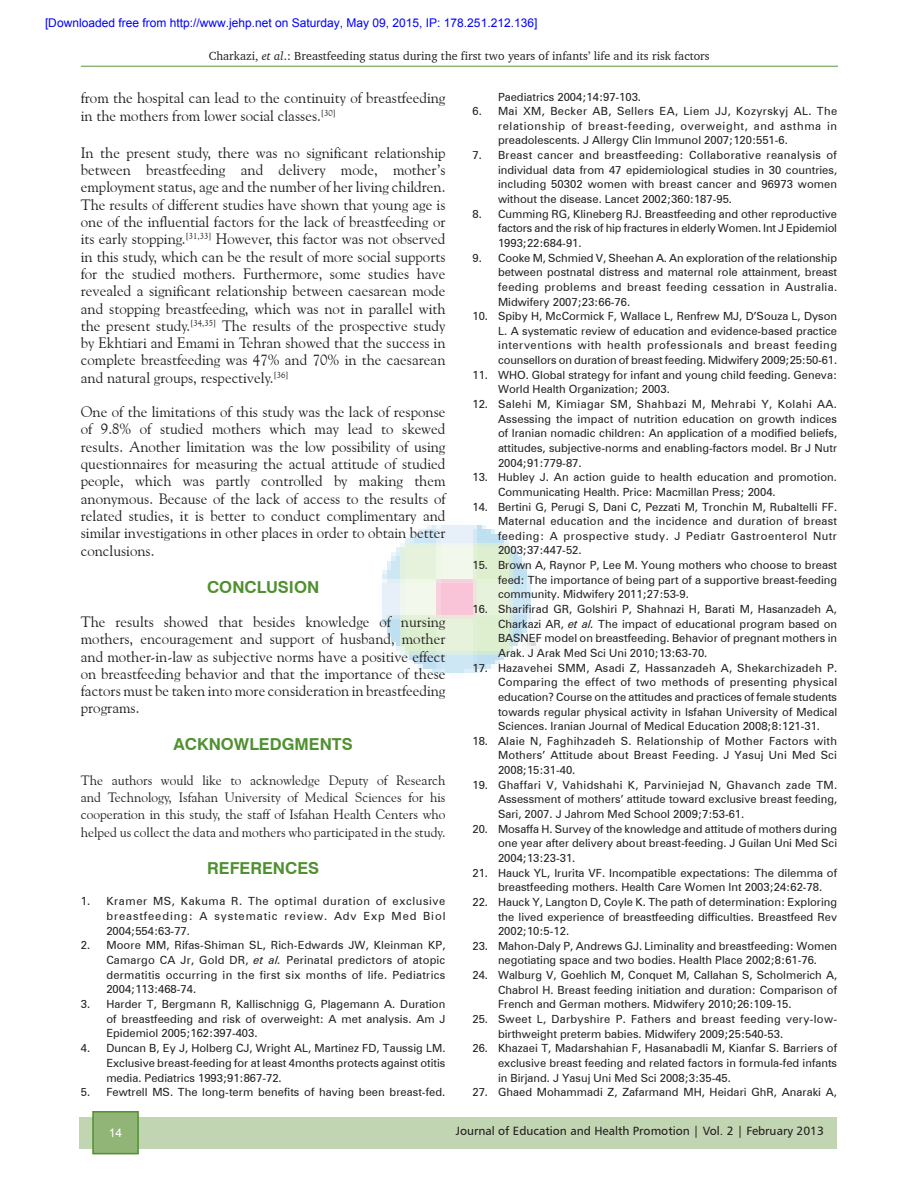
<style>
.page{position:relative;width:918px;height:1188px;background:#fff}
.page>*{position:absolute;margin:0;border:0;box-sizing:border-box;transform-origin:0 0}
.t1{font:700 16.5px "Swiss 721 BT";color:#509030}
.TX{font:15px/17.2px "Goudy Old Style BT";color:#231f20;text-align:justify}
.ACK_TX{font:13.5px/17.2px "Goudy Old Style BT";color:#231f20;text-align:justify}
.t2{font:12px "Charter BT";color:#231f20}
.t3{font:12px "Arial";color:#00f}
.t4{font:12px "Humanist 777 BT Roman B";color:#231f20}
.t5{font:12px "Arial";color:#fff}
.REF{font:11.25px/14.7px "Zurich BT";color:#231f20;text-align:justify}
.s1{font-style:italic}
</style>
<div class="page">
<img style="left:382px;top:525px;width:158px;height:148px">
<hr style="left:81px;top:66px;width:757px;height:1px;background:#8eb475">
<div style="left:80px;top:1117px;width:757px;height:31px;background:#c2d5b2"></div>
<div style="left:92px;top:1111px;width:47px;height:43px;background:#90b577;border:2px solid #509030"></div>
<p class="t3" style="left:45px;top:16px;width:494px">[Downloaded free from http://www.jehp.net on Saturday, May 09, 2015, IP: 178.251.212.136]</p>
<p class="t2" style="left:209px;top:49px;width:502px">Charkazi, <span class="s1">et al</span>.: Breastfeeding status during the first two years of infants’ life and its risk factors</p>
<p class="TX" style="left:81px;top:89px;width:366px">from the hospital can lead to the continuity of breastfeeding in the mothers from lower social classes.<sup>[30]</sup></p>
<p class="TX" style="left:81px;top:144px;width:366px">In the present study, there was no significant relationship between breastfeeding and delivery mode, mother’s employment status, age and the number of her living children.<br>The results of different studies have shown that young age is one of the influential factors for the lack of breastfeeding or its early stopping.<sup>[31,33]</sup> However, this factor was not observed in this study, which can be the result of more social supports for the studied mothers. Furthermore, some studies have revealed a significant relationship between caesarean mode and stopping breastfeeding, which was not in parallel with the present study.<sup>[34,35]</sup> The results of the prospective study by Ekhtiari and Emami in Tehran showed that the success in complete breastfeeding was 47% and 70% in the caesarean and natural groups, respectively.<sup>[36]</sup></p>
<p class="TX" style="left:81px;top:403px;width:366px">One of the limitations of this study was the lack of response of 9.8% of studied mothers which may lead to skewed results. Another limitation was the low possibility of using questionnaires for measuring the actual attitude of studied people, which was partly controlled by making them anonymous. Because of the lack of access to the results of related studies, it is better to conduct complimentary and similar investigations in other places in order to obtain better conclusions.</p>
<h1 class="t1" style="left:207px;top:577px;width:114px">CONCLUSION</h1>
<p class="TX" style="left:81px;top:613px;width:366px">The results showed that besides knowledge of nursing mothers, encouragement and support of husband, mother and mother‑in‑law as subjective norms have a positive effect on breastfeeding behavior and that the importance of these factors must be taken into more consideration in breastfeeding programs.</p>
<h1 class="t1" style="left:174px;top:734px;width:181px">ACKNOWLEDGMENTS</h1>
<p class="ACK_TX" style="left:81px;top:771px;width:366px">The authors would like to acknowledge Deputy of Research and Technology, Isfahan University of Medical Sciences for his cooperation in this study, the staff of Isfahan Health Centers who helped us collect the data and mothers who participated in the study.</p>
<h1 class="t1" style="left:207px;top:858px;width:114px">REFERENCES</h1>
<p class="REF" style="left:106px;top:894px;width:341px;text-indent:-26px">1. Kramer MS, Kakuma R. The optimal duration of exclusive breastfeeding: A systematic review. Adv Exp Med Biol 2004;554:63‑77.</p>
<p class="REF" style="left:106px;top:938px;width:341px;text-indent:-26px">2. Moore MM, Rifas‑Shiman SL, Rich‑Edwards JW, Kleinman KP, Camargo CA Jr, Gold DR, <span class="s1">et al.</span> Perinatal predictors of atopic dermatitis occurring in the first six months of life. Pediatrics 2004;113:468‑74.</p>
<p class="REF" style="left:106px;top:997px;width:341px;text-indent:-26px">3. Harder T, Bergmann R, Kallischnigg G, Plagemann A. Duration of breastfeeding and risk of overweight: A met analysis. Am J Epidemiol 2005;162:397‑403.</p>
<p class="REF" style="left:106px;top:1041px;width:341px;text-indent:-26px">4. Duncan B, Ey J, Holberg CJ, Wright AL, Martinez FD, Taussig LM.<br>Exclusive breast‑feeding for at least 4months protects against otitis media. Pediatrics 1993;91:867‑72.</p>
<p class="REF" style="left:81px;top:1085px;width:366px">5. Fewtrell MS. The long‑term benefits of having been breast‑fed.</p>
<p class="REF" style="left:498px;top:89px;width:145px">Paediatrics 2004;14:97‑103.</p>
<p class="REF" style="left:498px;top:104px;width:341px;text-indent:-26px">6. Mai XM, Becker AB, Sellers EA, Liem JJ, Kozyrskyj AL. The relationship of breast‑feeding, overweight, and asthma in preadolescents. J Allergy Clin Immunol 2007;120:551‑6.</p>
<p class="REF" style="left:498px;top:148px;width:341px;text-indent:-26px">7. Breast cancer and breastfeeding: Collaborative reanalysis of individual data from 47 epidemiological studies in 30 countries, including 50302 women with breast cancer and 96973 women without the disease. Lancet 2002;360:187‑95.</p>
<p class="REF" style="left:498px;top:206px;width:341px;text-indent:-26px">8. Cumming RG, Klineberg RJ. Breastfeeding and other reproductive factors and the risk of hip fractures in elderly Women. Int J Epidemiol 1993;22:684‑91.</p>
<p class="REF" style="left:498px;top:250px;width:341px;text-indent:-26px">9. Cooke M, Schmied V, Sheehan A. An exploration of the relationship between postnatal distress and maternal role attainment, breast feeding problems and breast feeding cessation in Australia.<br>Midwifery 2007;23:66‑76.</p>
<p class="REF" style="left:498px;top:309px;width:341px;text-indent:-26px">10. Spiby H, McCormick F, Wallace L, Renfrew MJ, D’Souza L, Dyson L. A systematic review of education and evidence‑based practice interventions with health professionals and breast feeding counsellors on duration of breast feeding. Midwifery 2009;25:50‑61.</p>
<p class="REF" style="left:498px;top:367px;width:341px;text-indent:-26px">11. WHO. Global strategy for infant and young child feeding. Geneva:<br>World Health Organization; 2003.</p>
<p class="REF" style="left:498px;top:397px;width:341px;text-indent:-26px">12. Salehi M, Kimiagar SM, Shahbazi M, Mehrabi Y, Kolahi AA.<br>Assessing the impact of nutrition education on growth indices of Iranian nomadic children: An application of a modified beliefs, attitudes, subjective‑norms and enabling‑factors model. Br J Nutr 2004;91:779‑87.</p>
<p class="REF" style="left:498px;top:470px;width:341px;text-indent:-26px">13. Hubley J. An action guide to health education and promotion.<br>Communicating Health. Price: Macmillan Press; 2004.</p>
<p class="REF" style="left:498px;top:499px;width:341px;text-indent:-26px">14. Bertini G, Perugi S, Dani C, Pezzati M, Tronchin M, Rubaltelli FF.<br>Maternal education and the incidence and duration of breast feeding: A prospective study. J Pediatr Gastroenterol Nutr 2003;37:447‑52.</p>
<p class="REF" style="left:498px;top:558px;width:341px;text-indent:-26px">15. Brown A, Raynor P, Lee M. Young mothers who choose to breast feed: The importance of being part of a supportive breast‑feeding community. Midwifery 2011;27:53‑9.</p>
<p class="REF" style="left:498px;top:602px;width:341px;text-indent:-26px">16. Sharifirad GR, Golshiri P, Shahnazi H, Barati M, Hasanzadeh A, Charkazi AR, <span class="s1">et al.</span> The impact of educational program based on BASNEF model on breastfeeding. Behavior of pregnant mothers in Arak. J Arak Med Sci Uni 2010;13:63‑70.</p>
<p class="REF" style="left:498px;top:660px;width:341px;text-indent:-26px">17. Hazavehei SMM, Asadi Z, Hassanzadeh A, Shekarchizadeh P.<br>Comparing the effect of two methods of presenting physical education? Course on the attitudes and practices of female students towards regular physical activity in Isfahan University of Medical Sciences. Iranian Journal of Medical Education 2008;8:121‑31.</p>
<p class="REF" style="left:498px;top:733px;width:341px;text-indent:-26px">18. Alaie N, Faghihzadeh S. Relationship of Mother Factors with Mothers’ Attitude about Breast Feeding. J Yasuj Uni Med Sci 2008;15:31‑40.</p>
<p class="REF" style="left:498px;top:777px;width:341px;text-indent:-26px">19. Ghaffari V, Vahidshahi K, Parviniejad N, Ghavanch zade TM.<br>Assessment of mothers’ attitude toward exclusive breast feeding, Sari, 2007. J Jahrom Med School 2009;7:53‑61.</p>
<p class="REF" style="left:498px;top:821px;width:341px;text-indent:-26px">20. Mosaffa H. Survey of the knowledge and attitude of mothers during one year after delivery about breast‑feeding. J Guilan Uni Med Sci 2004;13:23‑31.</p>
<p class="REF" style="left:498px;top:865px;width:341px;text-indent:-26px">21. Hauck YL, Irurita VF. Incompatible expectations: The dilemma of breastfeeding mothers. Health Care Women Int 2003;24:62‑78.</p>
<p class="REF" style="left:498px;top:894px;width:341px;text-indent:-26px">22. Hauck Y, Langton D, Coyle K. The path of determination: Exploring the lived experience of breastfeeding difficulties. Breastfeed Rev 2002;10:5‑12.</p>
<p class="REF" style="left:472px;top:938px;width:366px;text-align:center">23. Mahon‑Daly P, Andrews GJ. Liminality and breastfeeding: Women negotiating space and two bodies. Health Place 2002;8:61‑76.</p>
<p class="REF" style="left:498px;top:968px;width:341px;text-indent:-26px">24. Walburg V, Goehlich M, Conquet M, Callahan S, Scholmerich A, Chabrol H. Breast feeding initiation and duration: Comparison of French and German mothers. Midwifery 2010;26:109‑15.</p>
<p class="REF" style="left:498px;top:1012px;width:341px;text-indent:-26px">25. Sweet L, Darbyshire P. Fathers and breast feeding very‑low‑ birthweight preterm babies. Midwifery 2009;25:540‑53.</p>
<p class="REF" style="left:498px;top:1041px;width:341px;text-indent:-26px">26. Khazaei T, Madarshahian F, Hasanabadli M, Kianfar S. Barriers of exclusive breast feeding and related factors in formula‑fed infants in Birjand. J Yasuj Uni Med Sci 2008;3:35‑45.</p>
<p class="REF" style="left:472px;top:1085px;width:366px">27. Ghaed Mohammadi Z, Zafarmand MH, Heidari GhR, Anaraki A,</p>
<p class="t5" style="left:109px;top:1125px;width:15px">14</p>
<p class="t4" style="left:456px;top:1123px;width:370px">Journal of Education and Health Promotion | Vol. 2 | February 2013</p>
</div>
